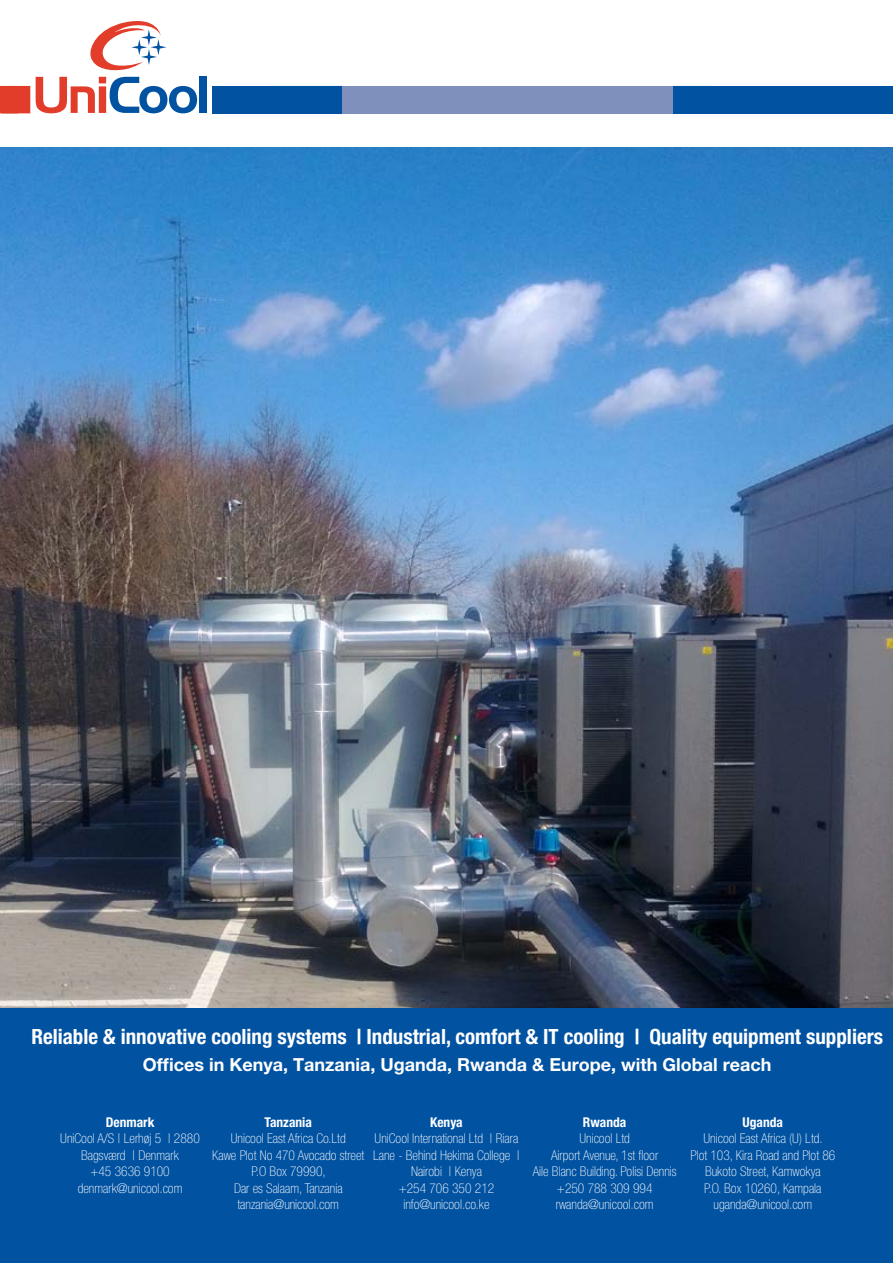
<style>
.page{position:relative;width:893px;height:1263px;background:#fff}
.page>*{position:absolute;margin:0;border:0;box-sizing:border-box;transform-origin:0 0}
.t1{font:700 condensed 21px "Helvetica Neue LT Pro";color:#fff}
.t2{font:700 18px "Helvetica Neue LT Pro";color:#fff}
.t3{font:100 condensed 13.5px/16.5px "Helvetica Neue LT Pro";color:#fff;text-align:center}
.t4{font:700 condensed 13.5px "Helvetica Neue LT Pro";color:#fff}
</style>
<div class="page">
<svg style="left:36px;top:21px;width:161px;height:92px"></svg>
<div style="left:199px;top:77px;width:8px;height:36px;background:#0152a1"></div>
<svg style="left:0;top:86px;width:30px;height:27px"></svg>
<div style="left:212px;top:86px;width:681px;height:27px;background:#0152a1"></div>
<div style="left:342px;top:86px;width:331px;height:27px;background:#8090bc"></div>
<div style="left:0;top:155px;width:893px;height:1108px;background:#0152a1"></div>
<img style="left:0;top:147px;width:893px;height:860px">
<h1 class="t1" style="left:31px;top:1024px;width:853px">Reliable &amp; innovative cooling systems | Industrial, comfort &amp; IT cooling | Quality equipment suppliers</h1>
<h2 class="t2" style="left:143px;top:1054px;width:630px">Offices in Kenya, Tanzania, Uganda, Rwanda &amp; Europe, with Global reach</h2>
<p class="t4" style="left:106px;top:1113px;width:50px">Denmark</p>
<p class="t3" style="left:60px;top:1130px;width:141px">UniCool A/S | Lerhøj 5 | 2880<br>Bagsværd | Denmark<br>+45 3636 9100 denmark@unicool.com</p>
<p class="t4" style="left:265px;top:1113px;width:49px">Tanzania</p>
<p class="t3" style="left:212px;top:1130px;width:154px">Unicool East Africa Co.Ltd<br>Kawe Plot No 470 Avocado street<br>P.O Box 79990,<br>Dar es Salaam, Tanzania tanzania@unicool.com</p>
<p class="t4" style="left:430px;top:1113px;width:34px">Kenya</p>
<p class="t3" style="left:373px;top:1130px;width:148px">UniCool International Ltd | Riara<br>Lane - Behind Hekima College |<br>Nairobi | Kenya<br>+254 706 350 212 info@unicool.co.ke</p>
<p class="t4" style="left:583px;top:1113px;width:45px">Rwanda</p>
<p class="t3" style="left:533px;top:1130px;width:145px">Unicool Ltd<br>Airport Avenue, 1st floor<br>Aile Blanc Building. Polisi Dennis +250 788 309 994 rwanda@unicool.com</p>
<p class="t4" style="left:743px;top:1113px;width:42px">Uganda</p>
<p class="t3" style="left:690px;top:1130px;width:146px">Unicool East Africa (U) Ltd.<br>Plot 103, Kira Road and Plot 86<br>Bukoto Street, Kamwokya<br>P.O. Box 10260, Kampala uganda@unicool.com</p>
</div>
